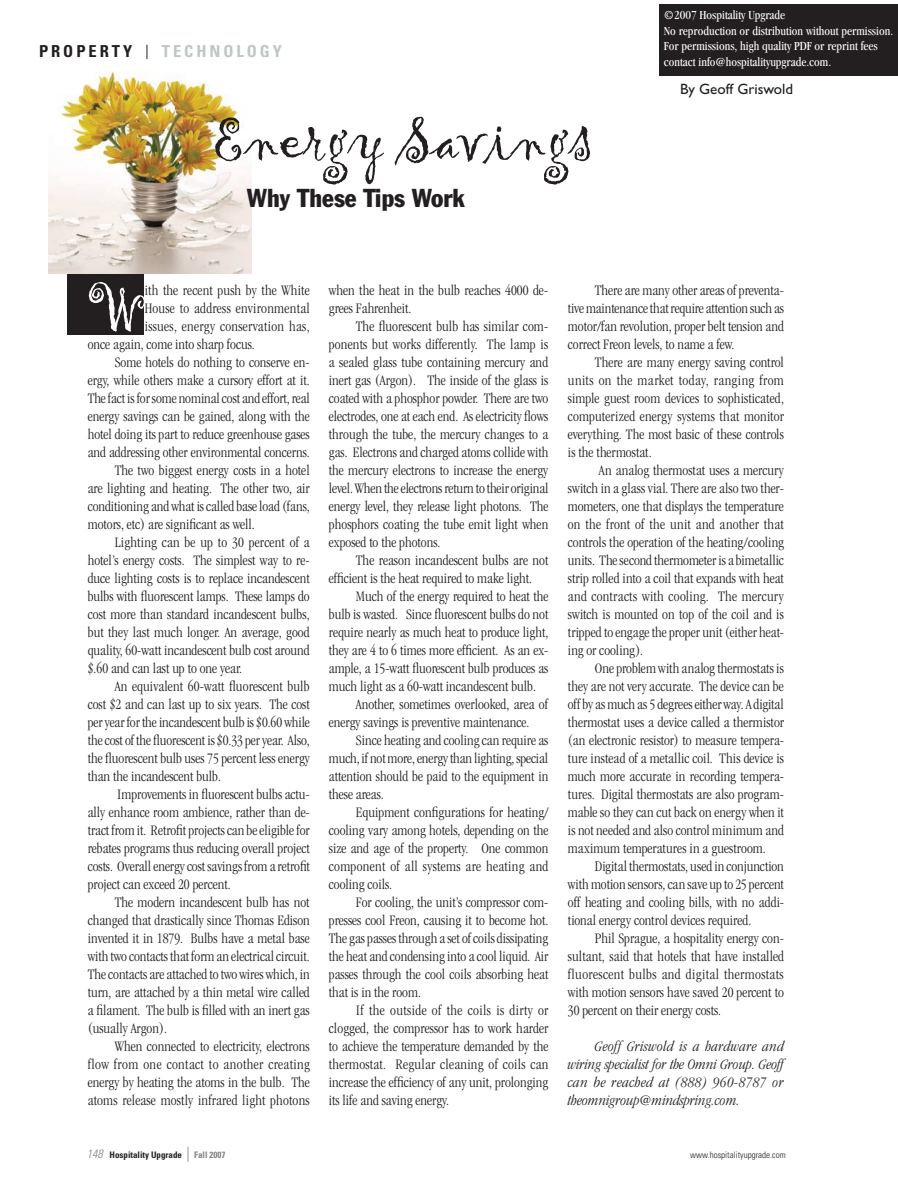
<style>
.page{position:relative;width:898px;height:1195px;background:#fff}
.page>*{position:absolute;margin:0;border:0;box-sizing:border-box;transform-origin:0 0}
.Body_Text{font:64.35px "Gigi";color:#fff}
.Body_Text-2{font:63px "Gigi";color:#231f20}
.Body_Text-3{font:condensed 25.5px "Franklin Gothic";color:#231f20}
.button_type{font:700 condensed 16.5px "Univers";letter-spacing:.18em;color:#bec7c4}
.button_type-2{font:700 condensed 16.5px "Univers";letter-spacing:.18em;color:#231f20}
.Body_Text-4{font:300 condensed 15px/18px "Garamond";color:#231f20;text-align:justify}
.Body_Text-5{font:italic 300 condensed 15px/18px "Garamond";color:#231f20;text-align:justify}
.Body_Text-6{font:300 condensed 15px "Garamond";letter-spacing:.02em;color:#231f20}
.Writers__names{font:15px "Gill Sans";color:#231f20}
.interview1{font:condensed 12.75px/16.2px "Garamond";color:#fff}
.t1{font:700 condensed 9px "Univers";color:#231f20}
.t2{font:300 condensed 9px "Univers";color:#231f20}
.s1{font-weight:300;font-style:italic;font-size:12px;color:#808285}
.s2{font-weight:300;font-size:15px;color:#808285}
.s3{color:#808285}
</style>
<div class="page">
<img style="left:48px;top:44px;width:203px;height:230px">
<div style="left:67px;top:274px;width:77px;height:60px;background:#231f20"></div>
<svg style="left:147px;top:45px;width:1px;height:14px"></svg>
<div style="left:659px;top:5px;width:239px;height:71px;background:#231f20"></div>
<p class="button_type-2" style="left:39px;top:41px;width:95px">PROPERTY</p>
<p class="button_type" style="left:162px;top:41px;width:122px">TECHNOLOGY</p>
<p class="Body_Text-2" style="left:213px;top:99px;width:381px">Energy Savings</p>
<p class="Body_Text-3" style="left:247px;top:182px;width:219px">Why These Tips Work</p>
<p class="interview1" style="left:664px;top:7px;width:123px">©2007 Hospitality Upgrade</p>
<p class="interview1" style="left:664px;top:22px;width:231px">No reproduction or distribution without permission.</p>
<p class="interview1" style="left:664px;top:38px;width:215px">For permissions, high quality PDF or reprint fees contact info@hospitalityupgrade.com.</p>
<p class="Writers__names" style="left:680px;top:80px;width:115px">By Geoff Griswold</p>
<p class="Body_Text" style="left:88px;top:268px;width:58px">W</p>
<p class="Body_Text-4" style="left:145px;top:281px;width:166px">ith the recent push by the White</p>
<p class="Body_Text-6" style="left:145px;top:300px;width:167px">House to address environmental</p>
<p class="Body_Text-6" style="left:145px;top:318px;width:166px">issues, energy conservation has,</p>
<p class="Body_Text-4" style="left:88px;top:335px;width:168px">once again, come into sharp focus.</p>
<p class="Body_Text-4" style="left:88px;top:353px;width:224px;text-indent:27px">Some hotels do nothing to conserve en&shy;ergy, while others make a cursory effort at it.<br>The fact is for some nominal cost and effort, real energy savings can be gained, along with the hotel doing its part to reduce greenhouse gases and addressing other environmental concerns.</p>
<p class="Body_Text-4" style="left:88px;top:461px;width:223px;text-indent:27px">The two biggest energy costs in a hotel are lighting and heating. The other two, air conditioning and what is called base load (fans, motors, etc) are significant as well.</p>
<p class="Body_Text-4" style="left:88px;top:533px;width:224px;text-indent:27px">Lighting can be up to 30 percent of a hotel’s energy costs. The simplest way to re&shy;duce lighting costs is to replace incandescent bulbs with fluorescent lamps. These lamps do cost more than standard incandescent bulbs, but they last much longer. An average, good quality, 60-watt incandescent bulb cost around $.60 and can last up to one year.</p>
<p class="Body_Text-4" style="left:88px;top:677px;width:224px;text-indent:27px">An equivalent 60-watt fluorescent bulb cost $2 and can last up to six years. The cost per year for the incandescent bulb is $0.60 while the cost of the fluorescent is $0.33 per year. Also, the fluorescent bulb uses 75 percent less energy than the incandescent bulb.</p>
<p class="Body_Text-4" style="left:88px;top:785px;width:224px;text-indent:30px">Improvements in fluorescent bulbs actu&shy;ally enhance room ambience, rather than de&shy;tract from it. Retrofit projects can be eligible for rebates programs thus reducing overall project costs. Overall energy cost savings from a retrofit project can exceed 20 percent.</p>
<p class="Body_Text-4" style="left:88px;top:893px;width:224px;text-indent:27px">The modern incandescent bulb has not changed that drastically since Thomas Edison invented it in 1879. Bulbs have a metal base with two contacts that form an electrical circuit.<br>The contacts are attached to two wires which, in turn, are attached by a thin metal wire called a filament. The bulb is filled with an inert gas (usually Argon).</p>
<p class="Body_Text-4" style="left:88px;top:1037px;width:224px;text-indent:27px">When connected to electricity, electrons flow from one contact to another creating energy by heating the atoms in the bulb. The atoms release mostly infrared light photons</p>
<p class="Body_Text-4" style="left:329px;top:281px;width:221px">when the heat in the bulb reaches 4000 de&shy;grees Fahrenheit.</p>
<p class="Body_Text-4" style="left:329px;top:317px;width:221px;text-indent:27px">The fluorescent bulb has similar com&shy;ponents but works differently. The lamp is a sealed glass tube containing mercury and inert gas (Argon). The inside of the glass is coated with a phosphor powder. There are two electrodes, one at each end. As electricity flows through the tube, the mercury changes to a gas. Electrons and charged atoms collide with the mercury electrons to increase the energy level. When the electrons return to their original energy level, they release light photons. The phosphors coating the tube emit light when exposed to the photons.</p>
<p class="Body_Text-4" style="left:329px;top:551px;width:221px;text-indent:27px">The reason incandescent bulbs are not efficient is the heat required to make light.</p>
<p class="Body_Text-4" style="left:329px;top:587px;width:221px;text-indent:27px">Much of the energy required to heat the bulb is wasted. Since fluorescent bulbs do not require nearly as much heat to produce light, they are 4 to 6 times more efficient. As an ex&shy;ample, a 15-watt fluorescent bulb produces as much light as a 60-watt incandescent bulb.</p>
<p class="Body_Text-4" style="left:329px;top:695px;width:221px;text-indent:27px">Another, sometimes overlooked, area of energy savings is preventive maintenance.</p>
<p class="Body_Text-4" style="left:329px;top:731px;width:221px;text-indent:27px">Since heating and cooling can require as much, if not more, energy than lighting, special attention should be paid to the equipment in these areas.</p>
<p class="Body_Text-4" style="left:329px;top:803px;width:221px;text-indent:27px">Equipment configurations for heating/ cooling vary among hotels, depending on the size and age of the property. One common component of all systems are heating and cooling coils.</p>
<p class="Body_Text-4" style="left:329px;top:893px;width:221px;text-indent:27px">For cooling, the unit’s compressor com&shy;presses cool Freon, causing it to become hot.<br>The gas passes through a set of coils dissipating the heat and condensing into a cool liquid. Air passes through the cool coils absorbing heat that is in the room.</p>
<p class="Body_Text-4" style="left:329px;top:1001px;width:221px;text-indent:27px">If the outside of the coils is dirty or clogged, the compressor has to work harder to achieve the temperature demanded by the thermostat. Regular cleaning of coils can increase the efficiency of any unit, prolonging its life and saving energy.</p>
<p class="Body_Text-4" style="left:568px;top:281px;width:217px;text-indent:27px">There are many other areas of preventa&shy;tive maintenance that require attention such as motor/fan revolution, proper belt tension and correct Freon levels, to name a few.</p>
<p class="Body_Text-4" style="left:568px;top:353px;width:217px;text-indent:27px">There are many energy saving control units on the market today, ranging from simple guest room devices to sophisticated, computerized energy systems that monitor everything. The most basic of these controls is the thermostat.</p>
<p class="Body_Text-4" style="left:568px;top:461px;width:218px;text-indent:31px">An analog thermostat uses a mercury switch in a glass vial. There are also two ther&shy;mometers, one that displays the temperature on the front of the unit and another that controls the operation of the heating/cooling units. The second thermometer is a bimetallic strip rolled into a coil that expands with heat and contracts with cooling. The mercury switch is mounted on top of the coil and is tripped to engage the proper unit (either heat&shy;ing or cooling).</p>
<p class="Body_Text-4" style="left:568px;top:659px;width:218px;text-indent:27px">One problem with analog thermostats is they are not very accurate. The device can be off by as much as 5 degrees either way. A digital thermostat uses a device called a thermistor (an electronic resistor) to measure tempera&shy;ture instead of a metallic coil. This device is much more accurate in recording tempera&shy;tures. Digital thermostats are also program&shy;mable so they can cut back on energy when it is not needed and also control minimum and maximum temperatures in a guestroom.</p>
<p class="Body_Text-4" style="left:568px;top:857px;width:217px;text-indent:27px">Digital thermostats, used in conjunction with motion sensors, can save up to 25 percent off heating and cooling bills, with no addi&shy;tional energy control devices required.</p>
<p class="Body_Text-4" style="left:568px;top:929px;width:218px;text-indent:27px">Phil Sprague, a hospitality energy con&shy;sultant, said that hotels that have installed fluorescent bulbs and digital thermostats with motion sensors have saved 20 percent to 30 percent on their energy costs.</p>
<p class="Body_Text-5" style="left:568px;top:1037px;width:218px;text-indent:27px">Geoff Griswold is a hardware and wiring specialist for the Omni Group. Geoff can be reached at (888) 960-8787 or theomnigroup@mindspring.com.</p>
<p class="t1" style="left:87px;top:1149px;width:140px"><span class="s1">148</span> Hospitality Upgrade <span class="s2">|</span> <span class="s3">Fall 2007</span></p>
<p class="t2" style="left:690px;top:1149px;width:97px">www.hospitalityupgrade.com</p>
</div>
